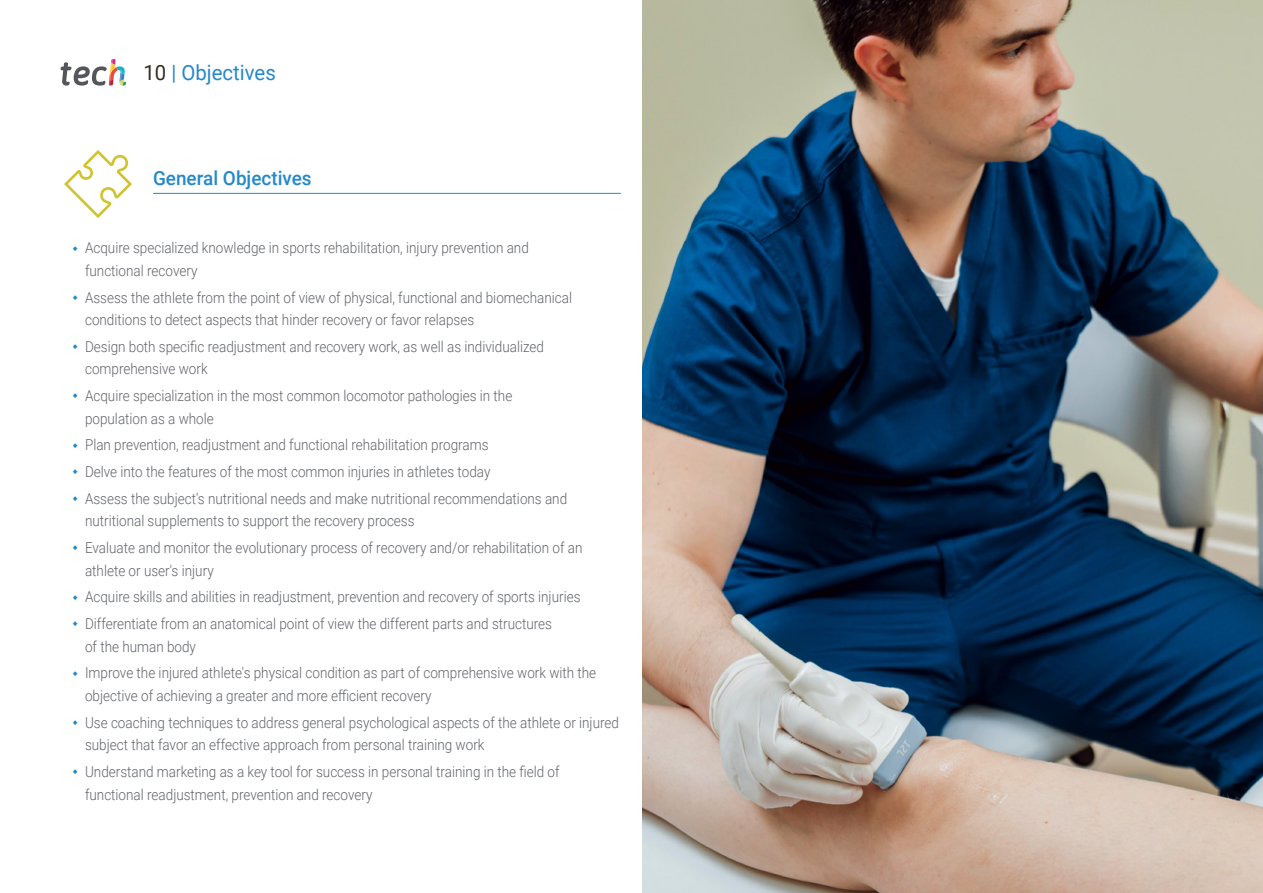
<style>
.page{position:relative;width:1263px;height:893px;background:#fff}
.page>*{position:absolute;margin:0;border:0;box-sizing:border-box;transform-origin:0 0}
.t1{font:21px "Roboto";color:#2488c9}
.t2{font:500 19.5px "Roboto";color:#2488c9}
.t3{font:300 15px/26.7px "Roboto";color:#61646a;scale:.9 1}
.s1{color:#312e20}
</style>
<div class="page">
<hr style="left:153px;top:193px;width:468px;height:1px;background:#2488c9">
<svg style="left:64px;top:150px;width:68px;height:68px"></svg>
<img style="left:642px;top:0;width:621px;height:893px">
<svg style="left:61px;top:59px;width:65px;height:27px"></svg>
<h1 class="t1" style="left:144px;top:57px;width:134px"><span class="s1">10</span> | Objectives</h1>
<h2 class="t2" style="left:153px;top:164px;width:160px">General Objectives</h2>
<p class="t3" style="left:85px;top:236px;width:495px;line-height:22.5px">Acquire specialized knowledge in sports rehabilitation, injury prevention and functional recovery</p>
<p class="t3" style="left:85px;top:286px;width:543px;line-height:22.5px">Assess the athlete from the point of view of physical, functional and biomechanical conditions to detect aspects that hinder recovery or favor relapses</p>
<p class="t3" style="left:85px;top:335px;width:512px;line-height:22.5px">Design both specific readjustment and recovery work, as well as individualized comprehensive work</p>
<p class="t3" style="left:85px;top:384px;width:476px;line-height:22.5px">Acquire specialization in the most common locomotor pathologies in the population as a whole</p>
<p class="t3" style="left:85px;top:431px;width:537px">Plan prevention, readjustment and functional rehabilitation programs<br>Delve into the features of the most common injuries in athletes today<br>Assess the subject's nutritional needs and make nutritional recommendations and</p>
<p class="t3" style="left:85px;top:507px;width:554px">nutritional supplements to support the recovery process<br>Evaluate and monitor the evolutionary process of recovery and/or rehabilitation of an</p>
<p class="t3" style="left:85px;top:556px;width:552px">athlete or user's injury<br>Acquire skills and abilities in readjustment, prevention and recovery of sports injuries<br>Differentiate from an anatomical point of view the different parts and structures</p>
<p class="t3" style="left:85px;top:632px;width:569px">of the human body<br>Improve the injured athlete's physical condition as part of comprehensive work with the</p>
<p class="t3" style="left:85px;top:682px;width:595px">objective of achieving a greater and more efficient recovery<br>Use coaching techniques to address general psychological aspects of the athlete or injured</p>
<p class="t3" style="left:85px;top:731px;width:529px">subject that favor an effective approach from personal training work<br>Understand marketing as a key tool for success in personal training in the field of</p>
<p class="t3" style="left:85px;top:780px;width:321px">functional readjustment, prevention and recovery</p>
</div>
